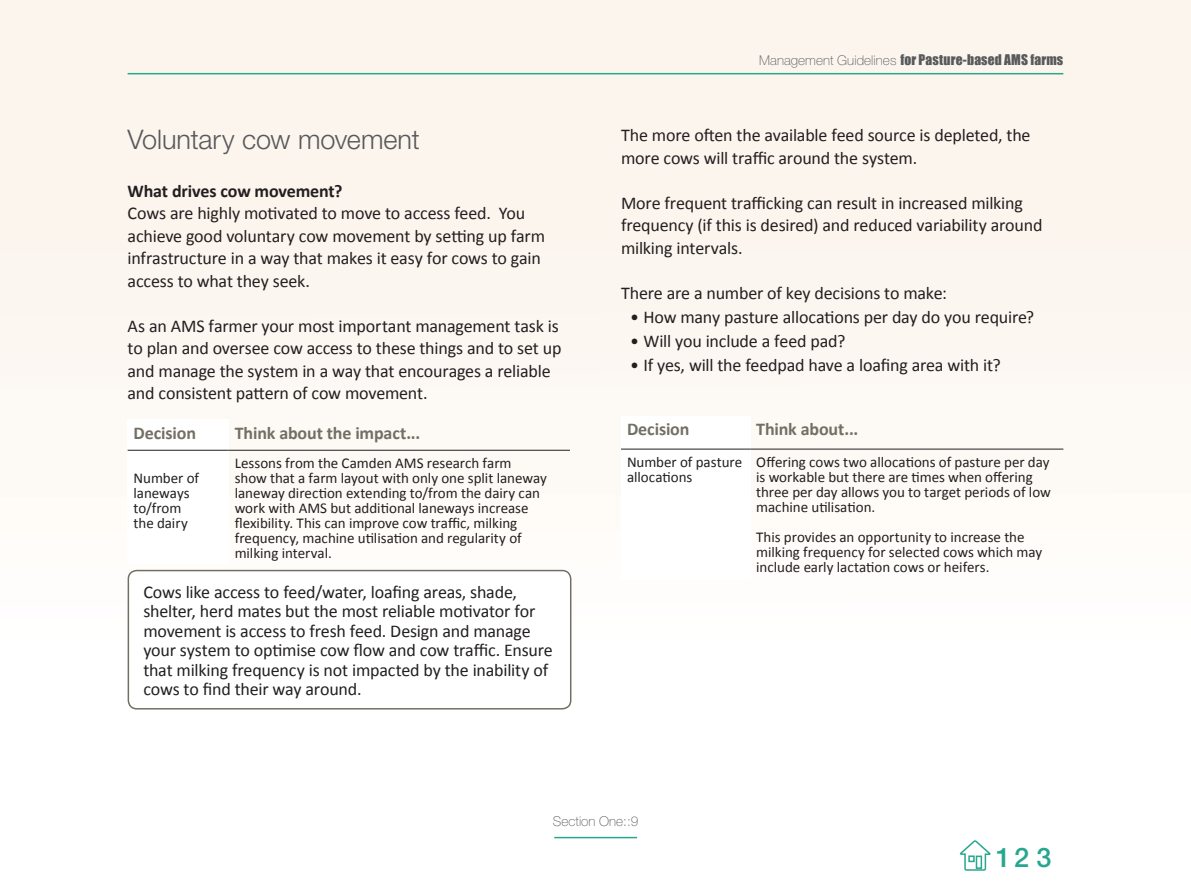
<style>
.page{position:relative;width:1191px;height:893px;background:#fdf9f4}
.page>*{position:absolute;margin:0;border:0;box-sizing:border-box;transform-origin:0 0}
.t1{font:300 27px "Helvetica Neue";letter-spacing:-.005em;color:#58595b}
.t2{font:500 27px "Helvetica Neue";color:#27a78e}
.t3{font:18px/22.5px "Calibri";letter-spacing:-.01em;color:#231f20}
.t4{font:700 18px "Calibri";letter-spacing:-.01em;color:#727064}
.t5{font:700 18px "Calibri";letter-spacing:-.01em;color:#231f20}
.t6{font:15px/15px "Calibri";color:#231f20}
.t7{font:13.5px "Impact";letter-spacing:.01em;color:#58595b}
.t8{font:100 13.5px "Helvetica Neue";color:#58595b}
.s1{font-family:"Helvetica Neue";font-weight:100}
</style>
<div class="page">
<hr style="left:128px;top:73px;width:935px;height:1px;background:#27a78e">
<hr style="left:554px;top:837px;width:83px;height:1px;background:#27a78e">
<div style="left:128px;top:571px;width:443px;height:138px;background:#fff;border-radius:9px"></div>
<div style="left:128px;top:570px;width:443px;height:139px;border:2px solid #727064;border-radius:9px"></div>
<div style="left:128px;top:420px;width:101px;height:30px;background:#fff"></div>
<div style="left:128px;top:450px;width:101px;height:114px;background:#fff"></div>
<hr style="left:128px;top:450px;width:101px;height:1px;background:#231f20">
<hr style="left:229px;top:450px;width:341px;height:1px;background:#231f20">
<div style="left:621px;top:416px;width:129px;height:33px;background:#fff"></div>
<div style="left:621px;top:449px;width:129px;height:131px;background:#fff"></div>
<hr style="left:621px;top:449px;width:129px;height:1px;background:#231f20">
<hr style="left:750px;top:449px;width:313px;height:1px;background:#231f20">
<div style="left:995px;top:846px;width:18px;height:36px;background:#fff"></div>
<div style="left:1014px;top:846px;width:18px;height:36px;background:#fff"></div>
<div style="left:1036px;top:846px;width:18px;height:36px;background:#fff"></div>
<svg style="left:959px;top:840px;width:32px;height:31px"></svg>
<div style="left:968px;top:855px;width:6px;height:7px;border:2px solid #27a78e"></div>
<div style="left:976px;top:856px;width:5px;height:12px;background:#fff"></div>
<div style="left:975px;top:856px;width:7px;height:13px;border:2px solid #27a78e"></div>
<h1 class="t1" style="left:128px;top:123px;width:293px">Voluntary cow movement</h1>
<p class="t5" style="left:128px;top:180px;width:216px">What drives cow movement?</p>
<p class="t3" style="left:128px;top:201px;width:419px">Cows are highly motivated to move to access feed. You achieve good voluntary cow movement by setting up farm infrastructure in a way that makes it easy for cows to gain access to what they seek.</p>
<p class="t3" style="left:128px;top:314px;width:435px">As an AMS farmer your most important management task is to plan and oversee cow access to these things and to set up and manage the system in a way that encourages a reliable and consistent pattern of cow movement.</p>
<p class="t4" style="left:134px;top:422px;width:64px">Decision</p>
<p class="t4" style="left:235px;top:422px;width:187px">Think about the impact...</p>
<p class="t6" style="left:134px;top:469px;width:67px">Number of laneways to/from the dairy</p>
<p class="t6" style="left:235px;top:454px;width:314px">Lessons from the Camden AMS research farm show that a farm layout with only one split laneway laneway direction extending to/from the dairy can work with AMS but additional laneways increase flexibility. This can improve cow traffic, milking frequency, machine utilisation and regularity of milking interval.</p>
<p class="t3" style="left:143px;top:581px;width:411px;line-height:19.5px">Cows like access to feed/water, loafing areas, shade, shelter, herd mates but the most reliable motivator for movement is access to fresh feed. Design and manage your system to optimise cow flow and cow traffic. Ensure that milking frequency is not impacted by the inability of cows to find their way around.</p>
<p class="t7" style="left:759px;top:49px;width:306px"><span class="s1">Management Guidelines</span> for Pasture-based AMS farms</p>
<p class="t3" style="left:621px;top:123px;width:411px">The more often the available feed source is depleted, the more cows will traffic around the system.</p>
<p class="t3" style="left:621px;top:190px;width:423px">More frequent trafficking can result in increased milking frequency (if this is desired) and reduced variability around milking intervals.</p>
<p class="t3" style="left:621px;top:280px;width:327px">There are a number of key decisions to make:</p>
<p class="t3" style="left:630px;top:304px;width:406px">• How many pasture allocations per day do you require?</p>
<p class="t3" style="left:630px;top:328px;width:217px">• Will you include a feed pad?</p>
<p class="t3" style="left:630px;top:352px;width:372px">• If yes, will the feedpad have a loafing area with it?</p>
<p class="t4" style="left:627px;top:418px;width:64px">Decision</p>
<p class="t4" style="left:756px;top:418px;width:104px">Think about...</p>
<p class="t6" style="left:627px;top:453px;width:117px">Number of pasture allocations</p>
<p class="t6" style="left:756px;top:453px;width:296px">Offering cows two allocations of pasture per day is workable but there are times when offering three per day allows you to target periods of low machine utilisation.</p>
<p class="t6" style="left:756px;top:528px;width:288px">This provides an opportunity to increase the milking frequency for selected cows which may include early lactation cows or heifers.</p>
<p class="t8" style="left:553px;top:813px;width:87px">Section One::9</p>
<h1 class="t2" style="left:995px;top:841px;width:57px">123</h1>
</div>
